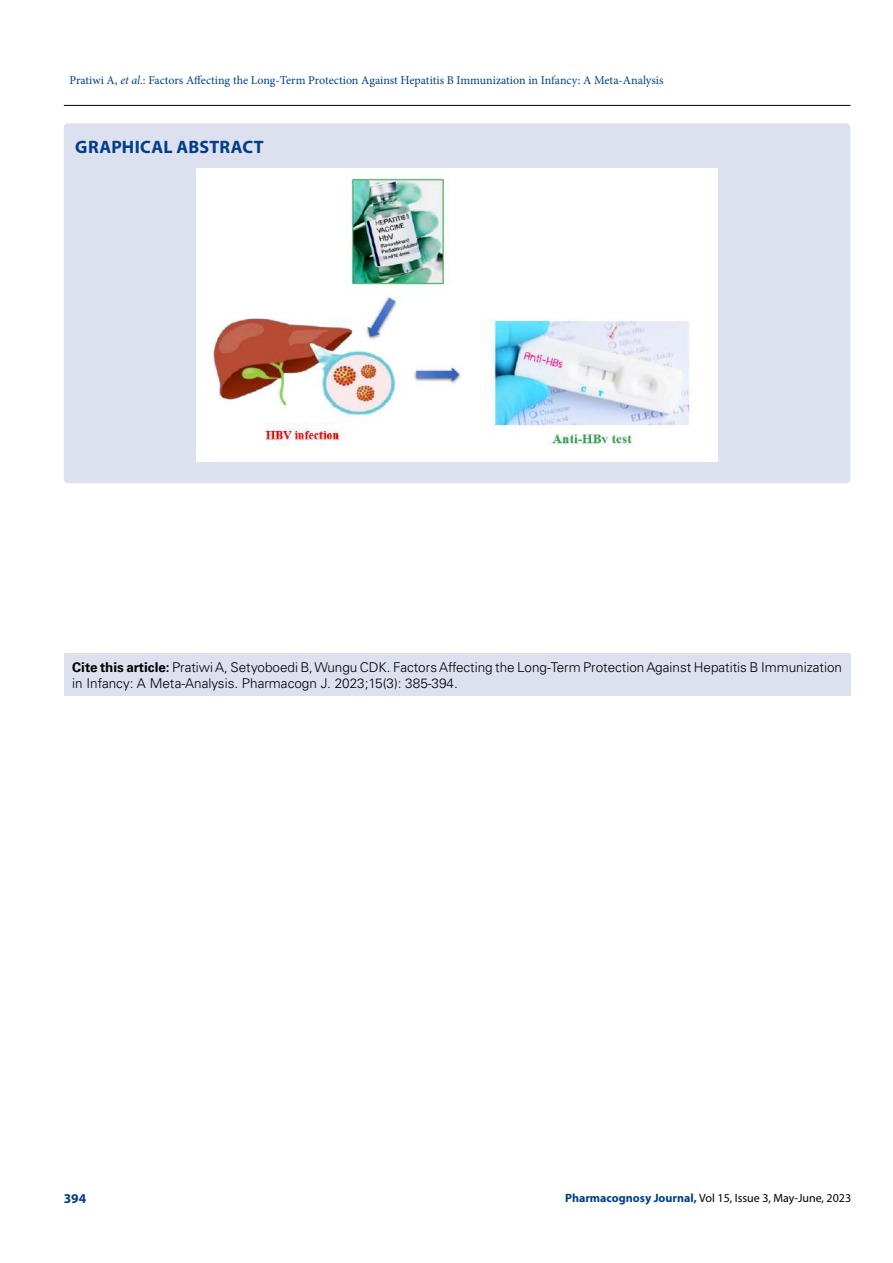
<style>
.page{position:relative;width:893px;height:1263px;background:#fff}
.page>*{position:absolute;margin:0;border:0;box-sizing:border-box;transform-origin:0 0}
.t1{font:700 18px "Myriad Pro";letter-spacing:.015em;color:#003e88}
.t2{font:300 13.5px/16.2px "Univers LT Std";color:#000}
.t3{font:700 13.5px "Myriad Pro";color:#003e88}
.t4{font:12px "Minion Pro";color:#003e88}
.t5{font:12px "Myriad Pro";color:#000}
.s1{font-style:italic}
.s2{font-weight:700}
.s3{font-weight:700;color:#003e88}
</style>
<div class="page">
<hr style="left:64px;top:105px;width:786px;height:1px;background:#000">
<div style="left:64px;top:123px;width:786px;height:360px;background:#dde0ef;border-radius:4px"></div>
<div style="left:64px;top:653px;width:786px;height:43px;background:#dde0ef"></div>
<img style="left:197px;top:169px;width:520px;height:292px">
<p class="t4" style="left:69px;top:72px;width:596px">Pratiwi A, <span class="s1">et al</span>.: Factors Affecting the Long-Term Protection Against Hepatitis B Immunization in Infancy: A Meta-Analysis</p>
<h1 class="t1" style="left:75px;top:135px;width:190px">GRAPHICAL ABSTRACT</h1>
<p class="t2" style="left:72px;top:659px;width:771px"><span class="s2">Cite this article:</span> Pratiwi A, Setyoboedi B, Wungu CDK. Factors Affecting the Long-Term Protection Against Hepatitis B Immunization in Infancy: A Meta-Analysis. Pharmacogn J. 2023;15(3): 385-394.</p>
<p class="t3" style="left:64px;top:1189px;width:24px">394</p>
<p class="t5" style="left:565px;top:1190px;width:288px"><span class="s3">Pharmacognosy Journal,</span> Vol 15, Issue 3, May-June, 2023</p>
</div>
